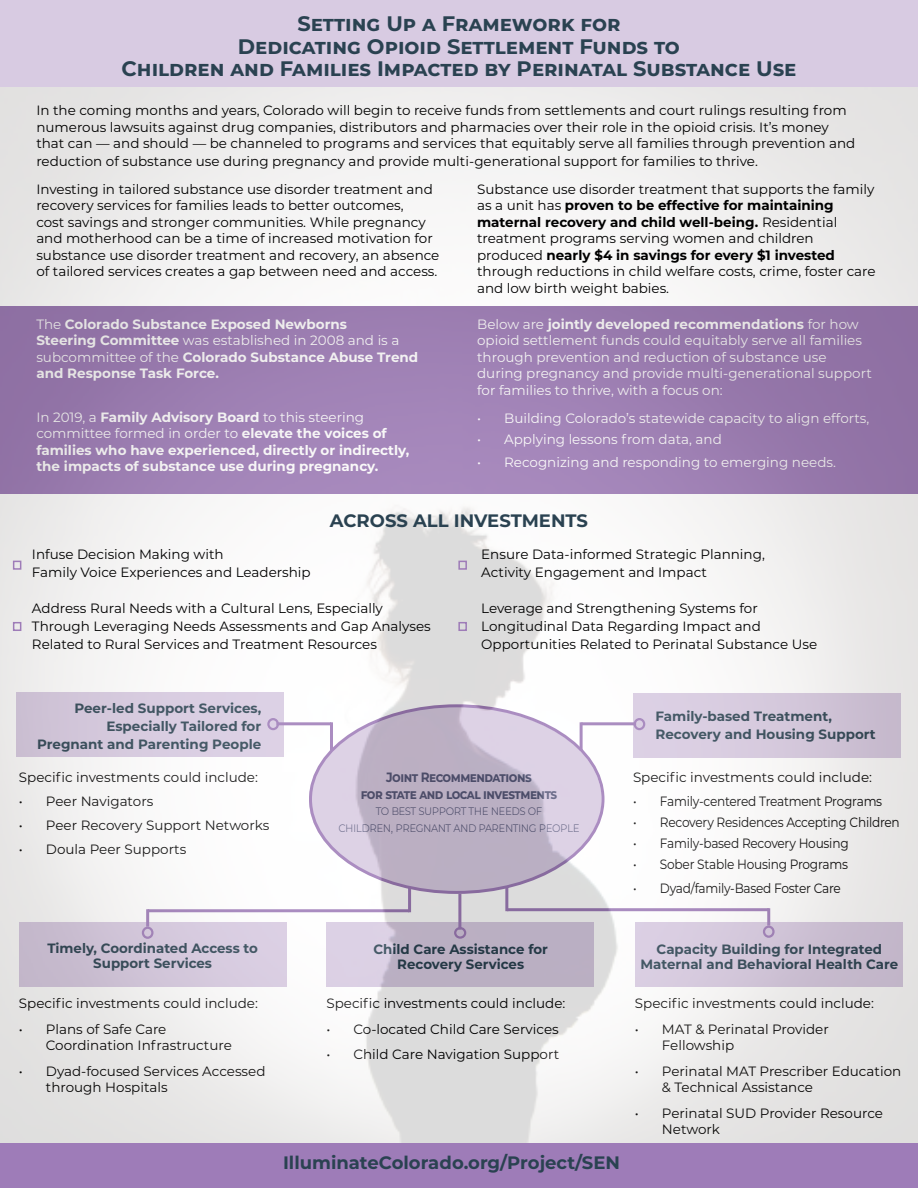
<style>
.page{position:relative;width:918px;height:1188px;background:#fff}
.page>*{position:absolute;margin:0;border:0;box-sizing:border-box;transform-origin:0 0}
.t1{font:700 21px/22.5px "Montserrat";color:#2a4251;text-align:center}
.t2{font:700 18px "Montserrat";color:#2a4251}
.t3{font:13.5px/16.5px "Montserrat";color:#000}
.t4{font:13.5px/16.5px "Montserrat";color:#fff}
.t5{font:700 13.5px/16.5px "Montserrat";color:#fff}
.t6{font:700 13.5px/18px "Montserrat";letter-spacing:-.01em;color:#2a4251;text-align:center}
.t7{font:13.5px "Montserrat";letter-spacing:-.02em;color:#000;scale:.9 1}
.t8{font:300 13.5px/16.5px "Montserrat";letter-spacing:-.04em;color:#2a4251;text-align:center;scale:.9 1}
.t9{font:700 13.5px/16.5px "Montserrat";letter-spacing:-.04em;color:#2a4251;text-align:center;scale:.9 1}
.s1{font-weight:700}
.s2{font-weight:400}
</style>
<div class="page">
<div style="left:0;top:0;width:918px;height:87px;background:#d8cbe2"></div>
<div style="left:0;top:1143px;width:918px;height:45px;background:#9e7cb8"></div>
<img style="left:0;top:306px;width:918px;height:837px">
<div style="left:13px;top:561px;width:8px;height:9px;border:2px solid #9e7cb8"></div>
<div style="left:13px;top:622px;width:8px;height:9px;border:2px solid #9e7cb8"></div>
<div style="left:458px;top:561px;width:9px;height:9px;border:2px solid #9e7cb8"></div>
<div style="left:458px;top:622px;width:9px;height:9px;border:2px solid #9e7cb8"></div>
<h1 class="t1" style="left:122px;top:12px;width:676px">Setting Up a Framework for<br>Dedicating Opioid Settlement Funds to<br>Children and Families Impacted by Perinatal Substance Use</h1>
<p class="t3" style="left:36px;top:102px;width:820px">In the coming months and years, Colorado will begin to receive funds from settlements and court rulings resulting from numerous lawsuits against drug companies, distributors and pharmacies over their role in the opioid crisis. It’s money that can — and should — be channeled to programs and services that equitably serve all families through prevention and</p>
<p class="t3" style="left:36px;top:153px;width:723px">reduction of substance use during pregnancy and provide multi-generational support for families to thrive.</p>
<p class="t3" style="left:36px;top:180px;width:405px">Investing in tailored substance use disorder treatment and recovery services for families leads to better outcomes,<br>cost savings and stronger communities. While pregnancy and motherhood can be a time of increased motivation for substance use disorder treatment and recovery, an absence of tailored services creates a gap between need and access.</p>
<p class="t3" style="left:477px;top:180px;width:400px">Substance use disorder treatment that supports the family as a unit has <span class="s1">proven to be effective for maintaining maternal recovery and child well-being.</span> Residential treatment programs serving women and children produced <span class="s1">nearly $4 in savings for every $1 invested </span>through reductions in child welfare costs, crime, foster care and low birth weight babies.</p>
<p class="t5" style="left:36px;top:315px;width:383px"><span class="s2">The</span> Colorado Substance Exposed Newborns<br>Steering Committee <span class="s2">was established in 2008 and is a subcommittee of the</span> Colorado Substance Abuse Trend and Response Task Force.</p>
<p class="t5" style="left:36px;top:408px;width:375px"><span class="s2">In 2019, a</span> Family Advisory Board <span class="s2">to this steering committee formed in order to</span> elevate the voices of families who have experienced, directly or indirectly, the impacts of substance use during pregnancy.</p>
<p class="t4" style="left:477px;top:315px;width:396px">Below are <span class="s1">jointly developed recommendations</span> for how opioid settlement funds could equitably serve all families through prevention and reduction of substance use during pregnancy and provide multi-generational support for families to thrive, with a focus on:</p>
<p class="t4" style="left:477px;top:410px;width:394px">• Building Colorado’s statewide capacity to align efforts,</p>
<p class="t4" style="left:477px;top:431px;width:246px">• Applying lessons from data, and</p>
<p class="t4" style="left:477px;top:453px;width:360px">• Recognizing and responding to emerging needs.</p>
<h2 class="t2" style="left:330px;top:507px;width:260px">ACROSS ALL INVESTMENTS</h2>
<p class="t3" style="left:32px;top:545px;width:280px;line-height:18px">Infuse Decision Making with<br>Family Voice Experiences and Leadership</p>
<p class="t3" style="left:32px;top:599px;width:400px;line-height:18px">Address Rural Needs with a Cultural Lens, Especially<br>Through Leveraging Needs Assessments and Gap Analyses<br>Related to Rural Services and Treatment Resources</p>
<p class="t6" style="left:37px;top:698px;width:226px;text-align:right">Peer-led Support Services,<br>Especially Tailored for<br>Pregnant and Parenting People</p>
<p class="t3" style="left:481px;top:544px;width:285px;line-height:18px">Ensure Data-informed Strategic Planning,<br>Activity Engagement and Impact</p>
<p class="t3" style="left:481px;top:598px;width:337px;line-height:18px">Leverage and Strengthening Systems for<br>Longitudinal Data Regarding Impact and<br>Opportunities Related to Perinatal Substance Use</p>
<p class="t6" style="left:656px;top:706px;width:222px;text-align:left">Family-based Treatment,<br>Recovery and Housing Support</p>
<p class="t3" style="left:19px;top:769px;width:241px">Specific investments could include:</p>
<p class="t3" style="left:19px;top:793px;width:136px">• Peer Navigators</p>
<p class="t3" style="left:19px;top:817px;width:252px">• Peer Recovery Support Networks</p>
<p class="t3" style="left:19px;top:841px;width:169px">• Doula Peer Supports</p>
<p class="t9" style="left:361px;top:768px;width:220px">Joint Recommendations<br>for state and local investments</p>
<p class="t8" style="left:338px;top:802px;width:269px">to best support the needs of<br>children, pregnant and parenting people</p>
<p class="t3" style="left:633px;top:769px;width:241px">Specific investments could include:</p>
<p class="t7" style="left:633px;top:792px;width:278px">• Family-centered Treatment Programs</p>
<p class="t7" style="left:633px;top:813px;width:298px">• Recovery Residences Accepting Children</p>
<p class="t7" style="left:633px;top:834px;width:241px">• Family-based Recovery Housing</p>
<p class="t7" style="left:633px;top:855px;width:240px">• Sober Stable Housing Programs</p>
<p class="t7" style="left:633px;top:879px;width:232px">• Dyad/family-Based Foster Care</p>
<p class="t6" style="left:47px;top:940px;width:212px;line-height:15px">Timely, Coordinated Access to<br>Support Services</p>
<p class="t3" style="left:19px;top:995px;width:241px">Specific investments could include:</p>
<p class="t3" style="left:46px;top:1020px;width:188px;text-indent:-27px">• Plans of Safe Care<br>Coordination Infrastructure</p>
<p class="t3" style="left:46px;top:1062px;width:221px;text-indent:-27px">• Dyad-focused Services Accessed through Hospitals</p>
<p class="t6" style="left:374px;top:941px;width:176px;line-height:15px">Child Care Assistance for<br>Recovery Services</p>
<p class="t3" style="left:326px;top:995px;width:241px">Specific investments could include:</p>
<p class="t3" style="left:326px;top:1020px;width:234px">• Co-located Child Care Services</p>
<p class="t3" style="left:326px;top:1046px;width:234px">• Child Care Navigation Support</p>
<h2 class="t2" style="left:283px;top:1150px;width:338px">IlluminateColorado.org/Project/SEN</h2>
<p class="t6" style="left:640px;top:941px;width:259px;line-height:15px">Capacity Building for Integrated<br>Maternal and Behavioral Health Care</p>
<p class="t3" style="left:635px;top:995px;width:241px">Specific investments could include:</p>
<p class="t3" style="left:662px;top:1020px;width:168px;text-indent:-27px">• MAT &amp; Perinatal Provider<br>Fellowship</p>
<p class="t3" style="left:662px;top:1062px;width:241px;text-indent:-27px">• Perinatal MAT Prescriber Education &amp; Technical Assistance</p>
<p class="t3" style="left:662px;top:1104px;width:223px;text-indent:-27px">• Perinatal SUD Provider Resource<br>Network</p>
</div>
